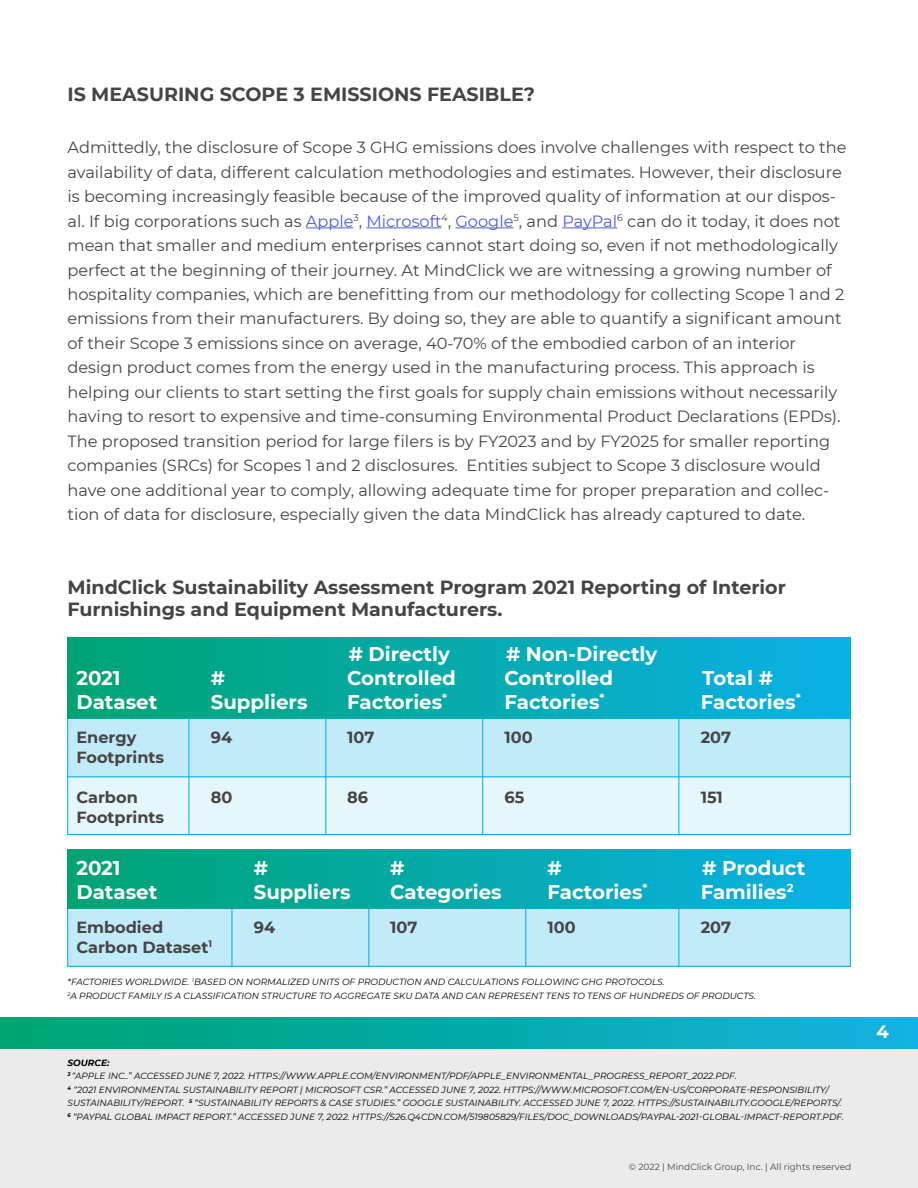
<style>
.page{position:relative;width:918px;height:1188px;background:#fff}
.page>*{position:absolute;margin:0;border:0;box-sizing:border-box;transform-origin:0 0}
.t1{font:700 19.8px/23.7px "Montserrat";color:#fff}
.t2{font:700 19.05px/21.5px "Montserrat";color:#464444}
.t3{font:700 18px "Montserrat";color:#fff}
.t4{font:16.2px/24.5px "Montserrat";color:#464444}
.t5{font:700 16.2px/19.4px "Montserrat";color:#474445}
.t6{font:italic 9.6px "Montserrat";color:#474445}
.t7{font:italic 9px/13.5px "Montserrat";color:#000}
.t8{font:9px "Montserrat";color:#464444}
.s1{color:#4f5cd6}
.s2{font-weight:700}
</style>
<div class="page">
<div style="left:0;top:1018px;width:918px;height:170px;background:#ebebec"></div>
<hr style="left:306px;top:228px;width:47px;height:1px;background:#4f5cd6">
<hr style="left:366px;top:228px;width:75px;height:1px;background:#4f5cd6">
<hr style="left:455px;top:228px;width:59px;height:1px;background:#4f5cd6">
<hr style="left:562px;top:228px;width:55px;height:1px;background:#4f5cd6">
<div style="left:67px;top:638px;width:784px;height:81px;background:linear-gradient(to right,#00a372,#0ab1e6)"></div>
<div style="left:67px;top:719px;width:784px;height:58px;background:#c2ebf9"></div>
<div style="left:67px;top:777px;width:784px;height:58px;background:#e6f7fc"></div>
<div style="left:67px;top:849px;width:784px;height:60px;background:linear-gradient(to right,#00a372,#0ab1e6)"></div>
<div style="left:67px;top:909px;width:784px;height:58px;background:#c2ebf9"></div>
<div style="left:0;top:1017px;width:918px;height:32px;background:linear-gradient(to right,#00a370,#13b1e2)"></div>
<p class="t2" style="left:68px;top:82px;width:469px">IS MEASURING SCOPE 3 EMISSIONS FEASIBLE?</p>
<p class="t4" style="left:68px;top:135px;width:781px">Admittedly, the disclosure of Scope 3 GHG emissions does involve challenges with respect to the availability of data, different calculation methodologies and estimates. However, their disclosure is becoming increasingly feasible because of the improved quality of information at our dispos&shy;al. If big corporations such as <span class="s1">Apple</span><sup>3</sup>, <span class="s1">Microsoft</span><sup>4</sup>, <span class="s1">Google</span><sup>5</sup>, and <span class="s1">PayPal</span><sup>6</sup> can do it today, it does not mean that smaller and medium enterprises cannot start doing so, even if not methodologically perfect at the beginning of their journey. At MindClick we are witnessing a growing number of hospitality companies, which are benefitting from our methodology for collecting Scope 1 and 2 emissions from their manufacturers. By doing so, they are able to quantify a significant amount of their Scope 3 emissions since on average, 40-70% of the embodied carbon of an interior design product comes from the energy used in the manufacturing process. This approach is helping our clients to start setting the first goals for supply chain emissions without necessarily having to resort to expensive and time-consuming Environmental Product Declarations (EPDs).<br>The proposed transition period for large filers is by FY2023 and by FY2025 for smaller reporting companies (SRCs) for Scopes 1 and 2 disclosures. Entities subject to Scope 3 disclosure would have one additional year to comply, allowing adequate time for proper preparation and collec&shy;tion of data for disclosure, especially given the data MindClick has already captured to date.</p>
<p class="t2" style="left:68px;top:576px;width:720px">MindClick Sustainability Assessment Program 2021 Reporting of Interior<br>Furnishings and Equipment Manufacturers.</p>
<p class="t1" style="left:76px;top:665px;width:82px">2021<br>Dataset</p>
<p class="t5" style="left:76px;top:727px;width:89px">Energy<br>Footprints</p>
<p class="t5" style="left:76px;top:787px;width:89px">Carbon<br>Footprints</p>
<p class="t1" style="left:211px;top:665px;width:98px">#<br>Suppliers</p>
<p class="t5" style="left:211px;top:727px;width:23px">94</p>
<p class="t5" style="left:211px;top:787px;width:23px">80</p>
<p class="t1" style="left:347px;top:641px;width:110px"># Directly<br>Controlled<br>Factories<sup>*</sup></p>
<p class="t5" style="left:347px;top:727px;width:29px">107</p>
<p class="t5" style="left:347px;top:787px;width:22px">86</p>
<p class="t1" style="left:504px;top:641px;width:155px"># Non-Directly<br>Controlled<br>Factories<sup>*</sup></p>
<p class="t5" style="left:504px;top:727px;width:30px">100</p>
<p class="t5" style="left:504px;top:787px;width:21px">65</p>
<p class="t1" style="left:76px;top:855px;width:82px">2021<br>Dataset</p>
<p class="t5" style="left:76px;top:917px;width:137px">Embodied<br>Carbon Dataset<sup>1</sup></p>
<p class="t1" style="left:254px;top:855px;width:98px">#<br>Suppliers</p>
<p class="t5" style="left:254px;top:917px;width:23px">94</p>
<p class="t1" style="left:390px;top:855px;width:113px">#<br>Categories</p>
<p class="t5" style="left:390px;top:917px;width:29px">107</p>
<p class="t1" style="left:547px;top:855px;width:102px">#<br>Factories<sup>*</sup></p>
<p class="t5" style="left:547px;top:917px;width:30px">100</p>
<p class="t1" style="left:701px;top:665px;width:102px">Total #<br>Factories<sup>*</sup></p>
<p class="t5" style="left:701px;top:727px;width:32px">207</p>
<p class="t5" style="left:701px;top:787px;width:24px">151</p>
<p class="t1" style="left:701px;top:855px;width:106px"># Product<br>Families<sup>2</sup></p>
<p class="t5" style="left:701px;top:917px;width:32px">207</p>
<p class="t7" style="left:68px;top:974px;width:690px;line-height:14.4px">*FACTORIES WORLDWIDE. <sup>1</sup>BASED ON NORMALIZED UNITS OF PRODUCTION AND CALCULATIONS FOLLOWING GHG PROTOCOLS.<br><sup>2</sup>A PRODUCT FAMILY IS A CLASSIFICATION STRUCTURE TO AGGREGATE SKU DATA AND CAN REPRESENT TENS TO TENS OF HUNDREDS OF PRODUCTS.</p>
<p class="t6" style="left:68px;top:977px;width:105px">*Factories Worldwide</p>
<p class="t7" style="left:67px;top:1055px;width:778px"><span class="s2">SOURCE:<br></span><sup>3</sup> “APPLE INC..” ACCESSED JUNE 7, 2022. HTTPS://WWW.APPLE.COM/ENVIRONMENT/PDF/APPLE_ENVIRONMENTAL_PROGRESS_REPORT_2022.PDF.<br><sup>4</sup> “2021 ENVIRONMENTAL SUSTAINABILITY REPORT | MICROSOFT CSR.” ACCESSED JUNE 7, 2022. HTTPS://WWW.MICROSOFT.COM/EN-US/CORPORATE-RESPONSIBILITY/ SUSTAINABILITY/REPORT. <sup>5</sup> “SUSTAINABILITY REPORTS &amp; CASE STUDIES.” GOOGLE SUSTAINABILITY. ACCESSED JUNE 7, 2022. HTTPS://SUSTAINABILITY.GOOGLE/REPORTS/.<br><sup>6</sup> “PAYPAL GLOBAL IMPACT REPORT.” ACCESSED JUNE 7, 2022. HTTPS://S26.Q4CDN.COM/519805829/FILES/DOC_DOWNLOADS/PAYPAL-2021-GLOBAL-IMPACT-REPORT.PDF.</p>
<p class="t8" style="left:629px;top:1161px;width:224px">© 2022 | MindClick Group, Inc. | All rights reserved</p>
<p class="t3" style="left:877px;top:1019px;width:14px">4</p>
</div>
